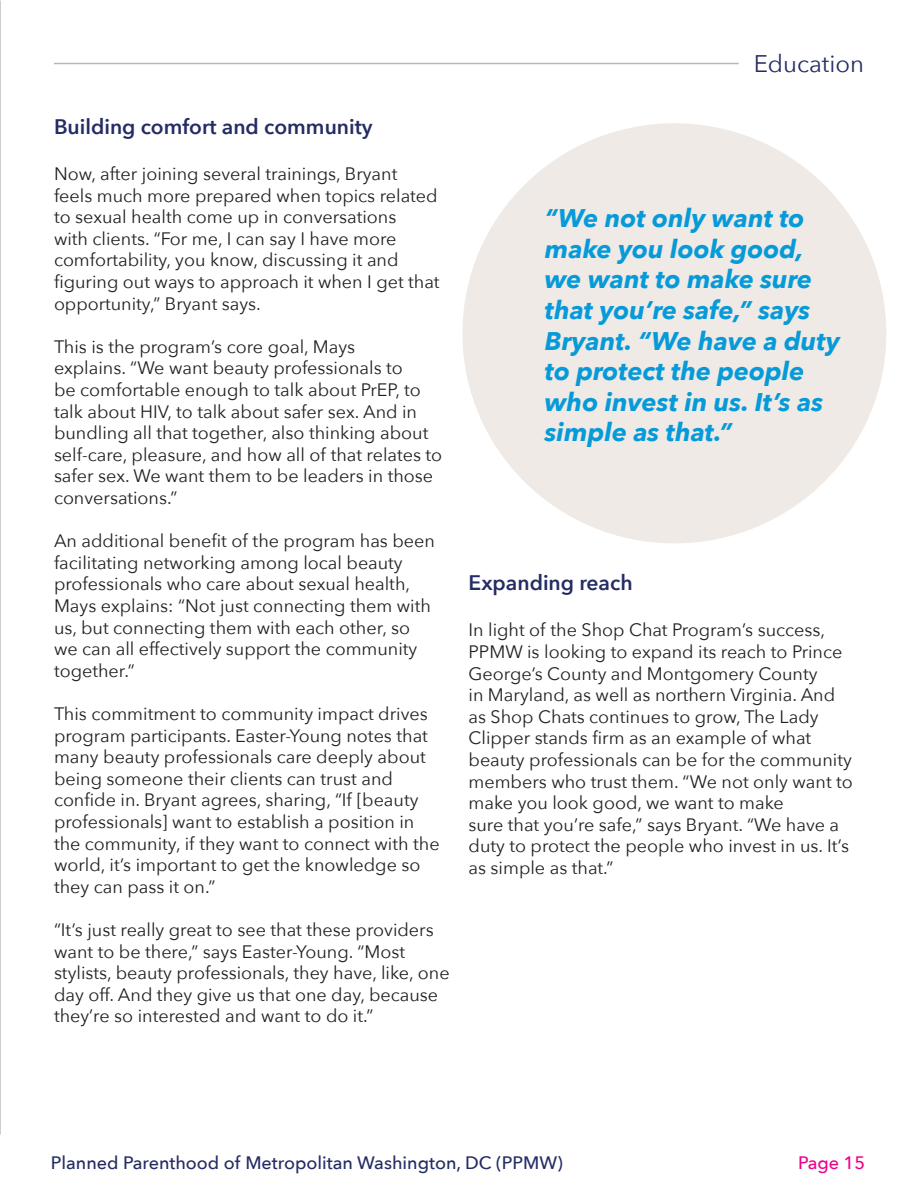
<style>
.page{position:relative;width:918px;height:1188px;background:#fff}
.page>*{position:absolute;margin:0;border:0;box-sizing:border-box;transform-origin:0 0}
.t1{font:italic 700 25.5px/30.6px "Avenir Next";color:#069ad9}
.t2{font:24px "Avenir Next";color:#242c64}
.t3{font:600 21px "Avenir Next";color:#242c64}
.t4{font:18px/21.6px "Avenir Next";color:#231f20}
.t5{font:500 18px "Avenir Next";color:#242c64}
.t6{font:500 18px "Avenir Next";color:#ed028c}
</style>
<div class="page">
<div style="left:462px;top:123px;width:424px;height:420px;background:#efeae5;border-radius:50%"></div>
<hr style="left:54px;top:63px;width:685px;height:1px;background:#bdb7b3">
<p class="t3" style="left:54px;top:109px;width:320px">Building comfort and community</p>
<p class="t4" style="left:54px;top:162px;width:387px">Now, after joining several trainings, Bryant feels much more prepared when topics related to sexual health come up in conversations<br>with clients. “For me, I can say I have more comfortability, you know, discussing it and figuring out ways to approach it when I get that opportunity,” Bryant says.</p>
<p class="t4" style="left:54px;top:335px;width:390px">This is the program’s core goal, Mays<br>explains. “We want beauty professionals to<br>be comfortable enough to talk about PrEP, to talk about HIV, to talk about safer sex. And in bundling all that together, also thinking about self-care, pleasure, and how all of that relates to safer sex. We want them to be leaders in those conversations.”</p>
<p class="t4" style="left:54px;top:529px;width:383px">An additional benefit of the program has been facilitating networking among local beauty professionals who care about sexual health, Mays explains: “Not just connecting them with us, but connecting them with each other, so we can all effectively support the community together.”</p>
<p class="t4" style="left:54px;top:702px;width:387px">This commitment to community impact drives program participants. Easter-Young notes that many beauty professionals care deeply about being someone their clients can trust and confide in. Bryant agrees, sharing, “If [beauty professionals] want to establish a position in the community, if they want to connect with the world, it’s important to get the knowledge so they can pass it on.”</p>
<p class="t4" style="left:54px;top:918px;width:397px">“It’s just really great to see that these providers want to be there,” says Easter-Young. “Most stylists, beauty professionals, they have, like, one day off. And they give us that one day, because they’re so interested and want to do it.”</p>
<h2 class="t2" style="left:754px;top:43px;width:112px">Education</h2>
<h1 class="t1" style="left:545px;top:203px;width:297px">“We not only want to make you look good, we want to make sure that you’re safe,” says<br>Bryant. “We have a duty to protect the people who invest in us. It’s as simple as that.”</h1>
<p class="t3" style="left:469px;top:564px;width:166px">Expanding reach</p>
<p class="t4" style="left:469px;top:619px;width:386px">In light of the Shop Chat Program’s success, PPMW is looking to expand its reach to Prince George’s County and Montgomery County<br>in Maryland, as well as northern Virginia. And as Shop Chats continues to grow, The Lady Clipper stands firm as an example of what beauty professionals can be for the community members who trust them. “We not only want to make you look good, we want to make<br>sure that you’re safe,” says Bryant. “We have a duty to protect the people who invest in us. It’s as simple as that.”</p>
<p class="t5" style="left:51px;top:1147px;width:514px">Planned Parenthood of Metropolitan Washington, DC (PPMW)</p>
<p class="t6" style="left:798px;top:1147px;width:69px">Page 15</p>
</div>
